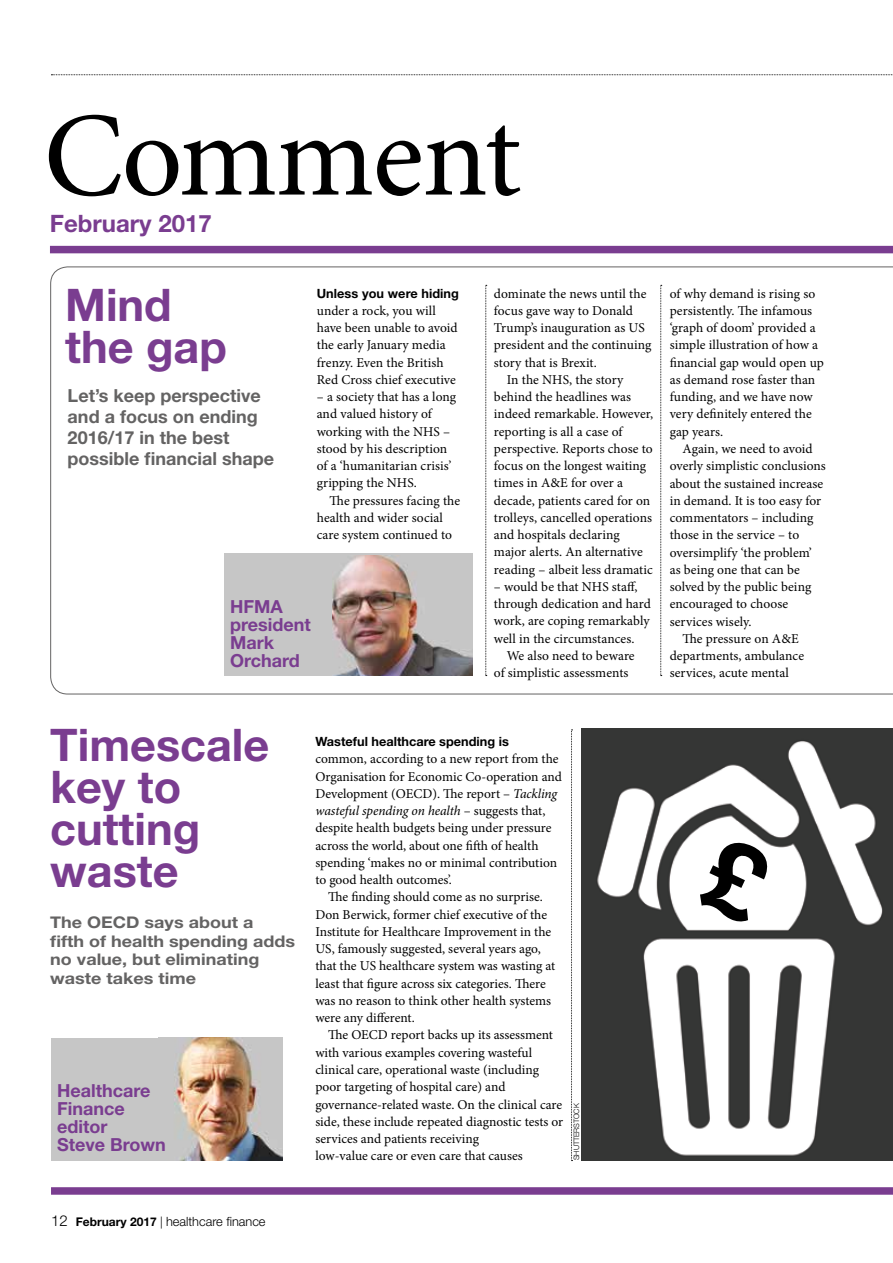
<style>
.page{position:relative;width:893px;height:1263px;background:#fff}
.page>*{position:absolute;margin:0;border:0;box-sizing:border-box;transform-origin:0 0}
.t1{font:120px "Minion Pro";letter-spacing:-.015em;color:#000}
.t2{font:700 45px/42px "Helvetica Neue LT Pro";color:#7a3d90}
.t3{font:700 24px "Helvetica Neue LT Pro";color:#7a3d90}
.t4{font:700 18px/21px "Helvetica Neue LT Pro";color:#646363}
.t5{font:700 18px/18px "Helvetica Neue LT Pro";color:#7a3d90}
.t6{font:700 16.05px/18.8px "Helvetica Neue LT Pro";color:#646363;scale:1.12 1}
.t7{font:13.5px/17.2px "Minion Pro";color:#000}
.t8{font:700 12.75px "Helvetica Neue LT Pro";color:#000}
.t9{font:300 12.75px "Helvetica Neue LT Pro";color:#000}
.t10{font:300 7.5px "Helvetica Neue";letter-spacing:-.01em;color:#000}
.s1{font-style:italic}
.s2{font-size:15px}
.s3{font-weight:700;font-size:12px}
.s4{font-size:12px}
</style>
<div class="page">
<svg style="left:51px;top:74px;width:842px;height:1px"></svg>
<div style="left:50px;top:246px;width:843px;height:7px;background:#7a3d90"></div>
<svg style="left:571px;top:729px;width:1px;height:432px"></svg>
<div style="left:51px;top:1037px;width:231px;height:123px;background:#c6c6c6"></div>
<img style="left:174px;top:1037px;width:108px;height:123px">
<svg style="left:50px;top:266px;width:843px;height:428px"></svg>
<svg style="left:485px;top:285px;width:2px;height:391px"></svg>
<svg style="left:660px;top:285px;width:2px;height:391px"></svg>
<img style="left:581px;top:729px;width:312px;height:431px">
<div style="left:51px;top:1187px;width:842px;height:8px;background:#7a3d90"></div>
<div style="left:224px;top:553px;width:248px;height:123px;background:#c6c6c6"></div>
<img style="left:332px;top:556px;width:140px;height:120px">
<svg style="left:696px;top:835px;width:81px;height:91px"></svg>
<h1 class="t1" style="left:44px;top:76px;width:479px">Comment</h1>
<h3 class="t3" style="left:50px;top:208px;width:163px">February 2017</h3>
<h2 class="t2" style="left:65px;top:283px;width:163px">Mind the gap</h2>
<h3 class="t4" style="left:68px;top:385px;width:208px">Let’s keep perspective and a focus on ending<br>2016/17 in the best possible financial shape</h3>
<p class="t8" style="left:317px;top:285px;width:144px">Unless you were hiding</p>
<p class="t7" style="left:317px;top:302px;width:142px">under a rock, you will have been unable to avoid the early January media frenzy. Even the British<br>Red Cross chief executive</p>
<p class="t7" style="left:317px;top:388px;width:141px">– a society that has a long and valued history of working with the NHS – stood by his description of a ‘humanitarian crisis’ gripping the NHS.</p>
<p class="t7" style="left:317px;top:492px;width:145px;text-indent:13px">The pressures facing the health and wider social care system continued to</p>
<h3 class="t5" style="left:230px;top:598px;width:82px">HFMA president<br>Mark<br>Orchard</h3>
<p class="t7" style="left:494px;top:285px;width:154px">dominate the news until the</p>
<p class="t7" style="left:494px;top:302px;width:141px">focus gave way to Donald</p>
<p class="t7" style="left:494px;top:319px;width:153px">Trump’s inauguration as US</p>
<p class="t7" style="left:494px;top:336px;width:159px">president and the continuing</p>
<p class="t7" style="left:494px;top:354px;width:104px">story that is Brexit.</p>
<p class="t7" style="left:507px;top:371px;width:118px">In the NHS, the story</p>
<p class="t7" style="left:494px;top:388px;width:139px">behind the headlines was</p>
<p class="t7" style="left:494px;top:406px;width:161px">indeed remarkable. However,</p>
<p class="t7" style="left:494px;top:423px;width:130px">reporting is all a case of</p>
<p class="t7" style="left:494px;top:440px;width:160px">perspective. Reports chose to</p>
<p class="t7" style="left:494px;top:457px;width:154px">focus on the longest waiting</p>
<p class="t7" style="left:494px;top:475px;width:130px">times in A&amp;E for over a</p>
<p class="t7" style="left:494px;top:492px;width:158px">decade, patients cared for on</p>
<p class="t7" style="left:494px;top:509px;width:160px">trolleys, cancelled operations</p>
<p class="t7" style="left:494px;top:526px;width:127px">and hospitals declaring</p>
<p class="t7" style="left:494px;top:544px;width:150px">major alerts. An alternative</p>
<p class="t7" style="left:494px;top:561px;width:160px">reading – albeit less dramatic</p>
<p class="t7" style="left:494px;top:578px;width:158px">– would be that NHS staff, through dedication and hard work, are coping remarkably well in the circumstances.</p>
<p class="t7" style="left:494px;top:647px;width:142px;text-indent:13px">We also need to beware of simplistic assessments</p>
<p class="t7" style="left:670px;top:285px;width:156px">of why demand is rising so persistently. The infamous ‘graph of doom’ provided a simple illustration of how a financial gap would open up as demand rose faster than funding, and we have now very definitely entered the gap years.</p>
<p class="t7" style="left:682px;top:440px;width:132px">Again, we need to avoid</p>
<p class="t7" style="left:670px;top:457px;width:158px">overly simplistic conclusions</p>
<p class="t7" style="left:670px;top:475px;width:155px">about the sustained increase</p>
<p class="t7" style="left:670px;top:492px;width:153px">in demand. It is too easy for</p>
<p class="t7" style="left:670px;top:509px;width:145px">commentators – including</p>
<p class="t7" style="left:670px;top:526px;width:131px">those in the service – to</p>
<p class="t7" style="left:670px;top:544px;width:144px">oversimplify ‘the problem’</p>
<p class="t7" style="left:670px;top:561px;width:132px">as being one that can be</p>
<p class="t7" style="left:670px;top:578px;width:143px">solved by the public being</p>
<p class="t7" style="left:670px;top:595px;width:120px">encouraged to choose</p>
<p class="t7" style="left:670px;top:613px;width:83px">services wisely.</p>
<p class="t7" style="left:682px;top:630px;width:118px">The pressure on A&amp;E</p>
<p class="t7" style="left:670px;top:647px;width:136px">departments, ambulance</p>
<p class="t7" style="left:670px;top:664px;width:121px">services, acute mental</p>
<h2 class="t2" style="left:50px;top:723px;width:220px">Timescale key to cutting waste</h2>
<p class="t6" style="left:50px;top:912px;width:220px">The OECD says about a<br>fifth of health spending adds no value, but eliminating waste takes time</p>
<h3 class="t5" style="left:57px;top:1081px;width:110px">Healthcare<br>Finance editor<br>Steve Brown</h3>
<p class="t8" style="left:315px;top:734px;width:195px">Wasteful healthcare spending is</p>
<p class="t7" style="left:315px;top:750px;width:248px">common, according to a new report from the Organisation for Economic Co-operation and Development (OECD). The report – <span class="s1">Tackling wasteful spending on health</span> – suggests that, despite health budgets being under pressure across the world, about one fifth of health spending ‘makes no or minimal contribution to good health outcomes’.</p>
<p class="t7" style="left:315px;top:888px;width:241px;text-indent:13px">The finding should come as no surprise.<br>Don Berwick, former chief executive of the Institute for Healthcare Improvement in the US, famously suggested, several years ago, that the US healthcare system was wasting at least that figure across six categories. There was no reason to think other health systems were any different.</p>
<p class="t7" style="left:315px;top:1026px;width:249px;text-indent:13px">The OECD report backs up its assessment with various examples covering wasteful clinical care, operational waste (including poor targeting of hospital care) and governance-related waste. On the clinical care side, these include repeated diagnostic tests or services and patients receiving<br>low-value care or even care that causes</p>
<p class="t10" style="left:570px;top:1160px;width:58px;rotate:-90deg">SHUTTERSTOCK</p>
<p class="t9" style="left:51px;top:1213px;width:216px"><span class="s2">12</span> <span class="s3">February 2017</span> <span class="s4">|</span> healthcare finance</p>
</div>
